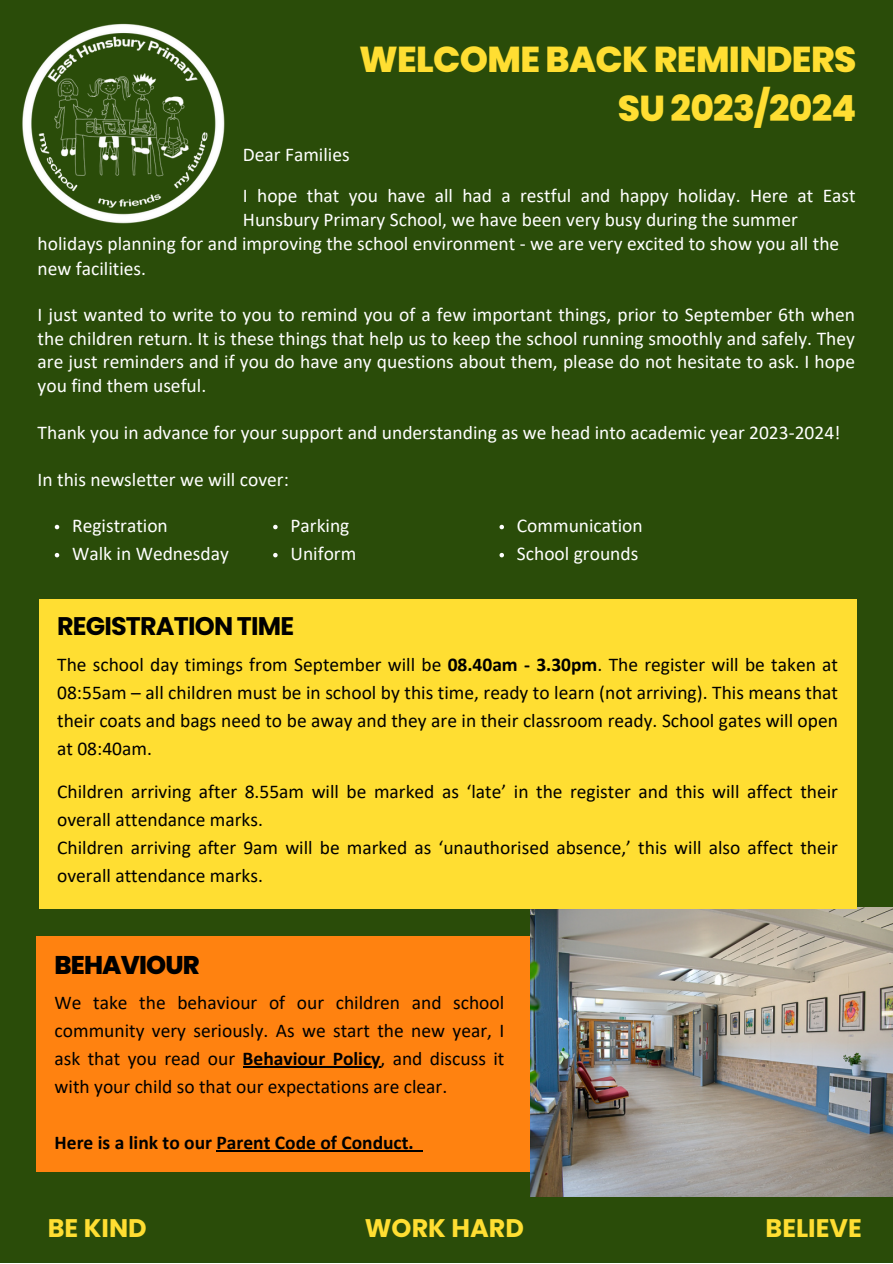
<style>
.page{position:relative;width:893px;height:1264px;background:#fff}
.page>*{position:absolute;margin:0;border:0;box-sizing:border-box;transform-origin:0 0}
.t1{font:800 36px "Poppins";letter-spacing:-.02em;color:#ffde32}
.t2{font:800 25.65px "Poppins";letter-spacing:-.035em;color:#000}
.t3{font:700 25.5px "Poppins";color:#ffde32}
.t4{font:700 25.5px "Poppins";letter-spacing:-.035em;color:#000}
.t5{font:19.5px/23.5px "Calibri";color:#fff}
.t6{font:19.5px/28px "Calibri";color:#000;text-align:justify}
.t7{font:700 19.5px "Calibri";color:#000}
.s1{font-weight:700}
</style>
<div class="page">
<div style="left:0;top:0;width:892px;height:1262px;background:#2a4c09"></div>
<img style="left:530px;top:907px;width:362px;height:289px">
<img style="left:22px;top:23px;width:203px;height:201px">
<div style="left:39px;top:599px;width:817px;height:309px;background:#ffde32"></div>
<div style="left:36px;top:936px;width:494px;height:235px;background:#ff8210"></div>
<hr style="left:242px;top:1066px;width:138px;height:1px;background:#000">
<hr style="left:216px;top:1150px;width:197px;height:1px;background:#000">
<svg style="left:55px;top:525px;width:4px;height:4px"></svg>
<svg style="left:55px;top:553px;width:4px;height:4px"></svg>
<svg style="left:273px;top:525px;width:4px;height:4px"></svg>
<svg style="left:273px;top:553px;width:4px;height:4px"></svg>
<svg style="left:499px;top:525px;width:5px;height:4px"></svg>
<svg style="left:499px;top:553px;width:5px;height:4px"></svg>
<p class="t1" style="left:359px;top:34px;width:498px">WELCOME BACK REMINDERS</p>
<p class="t1" style="left:617px;top:84px;width:240px">SU 2023/2024</p>
<p class="t5" style="left:243px;top:144px;width:108px">Dear Families</p>
<p class="t5" style="left:243px;top:184px;width:614px;line-height:24.5px">I hope that you have all had a restful and happy holiday. Here at East<br>Hunsbury Primary School, we have been very busy during the summer</p>
<p class="t5" style="left:38px;top:233px;width:803px;line-height:24.8px">holidays planning for and improving the school environment - we are very excited to show you all the new facilities.</p>
<p class="t5" style="left:38px;top:304px;width:818px;text-align:justify">I just wanted to write to you to remind you of a few important things, prior to September 6th when the children return. It is these things that help us to keep the school running smoothly and safely. They are just reminders and if you do have any questions about them, please do not hesitate to ask. I hope you find them useful.</p>
<p class="t5" style="left:38px;top:422px;width:804px">Thank you in advance for your support and understanding as we head into academic year 2023-2024!</p>
<p class="t5" style="left:38px;top:469px;width:253px">In this newsletter we will cover:</p>
<p class="t5" style="left:72px;top:515px;width:97px">Registration</p>
<p class="t5" style="left:72px;top:543px;width:158px">Walk in Wednesday</p>
<p class="t5" style="left:290px;top:515px;width:60px">Parking</p>
<p class="t5" style="left:290px;top:543px;width:67px">Uniform</p>
<p class="t5" style="left:517px;top:515px;width:127px">Communication</p>
<p class="t5" style="left:517px;top:543px;width:123px">School grounds</p>
<p class="t4" style="left:57px;top:608px;width:238px">REGISTRATION TIME</p>
<p class="t6" style="left:57px;top:652px;width:782px">The school day timings from September will be <span class="s1">08.40am - 3.30pm</span>. The register will be taken at 08:55am – all children must be in school by this time, ready to learn (not arriving). This means that their coats and bags need to be away and they are in their classroom ready. School gates will open at 08:40am.</p>
<p class="t6" style="left:57px;top:779px;width:782px">Children arriving after 8.55am will be marked as ‘late’ in the register and this will affect their overall attendance marks.</p>
<p class="t6" style="left:57px;top:835px;width:782px">Children arriving after 9am will be marked as ‘unauthorised absence,’ this will also affect their overall attendance marks.</p>
<p class="t2" style="left:55px;top:946px;width:147px">BEHAVIOUR</p>
<p class="t6" style="left:55px;top:990px;width:451px">We take the behaviour of our children and school community very seriously. As we start the new year, I ask that you read our <span class="s1">Behaviour Policy</span>, and discuss it with your child so that our expectations are clear.</p>
<p class="t7" style="left:55px;top:1134px;width:360px">Here is a link to our Parent Code of Conduct.</p>
<p class="t3" style="left:48px;top:1210px;width:100px">BE KIND</p>
<p class="t3" style="left:365px;top:1210px;width:161px">WORK HARD</p>
<p class="t3" style="left:765px;top:1210px;width:98px">BELIEVE</p>
</div>
